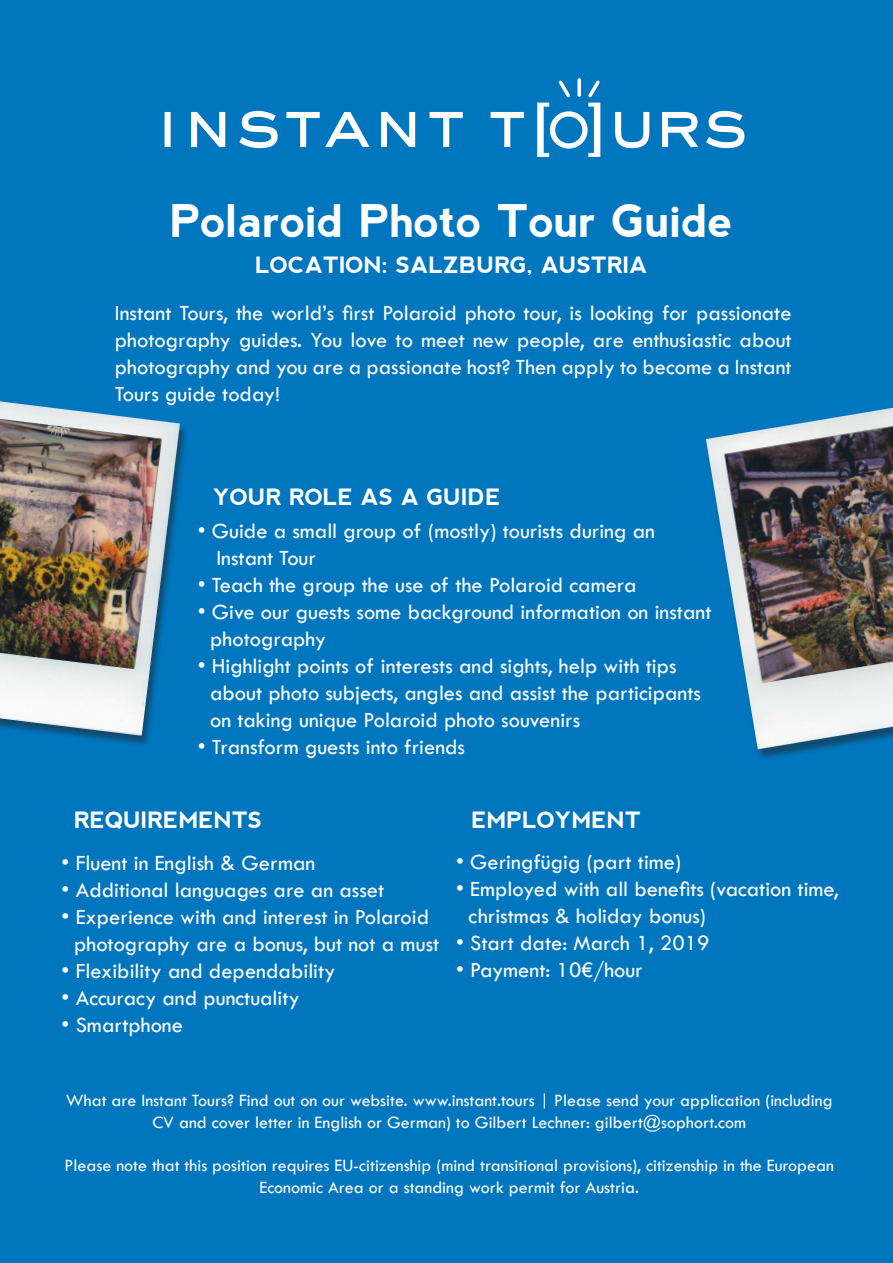
<style>
.page{position:relative;width:893px;height:1263px;background:#0076be}
.page>*{position:absolute;margin:0;border:0;box-sizing:border-box;transform-origin:0 0}
.t1{font:700 45px "nevis";color:#fff}
.t2{font:22.5px/27px "Tw Cen";color:#fff;text-align:justify}
.t3{font:700 22.5px "nevis";color:#fff}
.t4{font:18px/21.6px "Tw Cen";color:#fff;text-align:center}
</style>
<div class="page">
<div style="left:52px;top:45px;width:804px;height:178px;background:#0076be"></div>
<div style="left:0;top:394px;width:189px;height:354px;background:#231f20;opacity:.5"></div>
<img style="left:0;top:401px;width:180px;height:335px">
<div style="left:705px;top:398px;width:188px;height:364px;background:#231f20;opacity:.5"></div>
<img style="left:706px;top:408px;width:187px;height:341px">
<p class="t1" style="left:170px;top:195px;width:564px">Polaroid Photo Tour Guide</p>
<p class="t3" style="left:255px;top:252px;width:394px">LOCATION: SALZBURG, AUSTRIA</p>
<p class="t2" style="left:115px;top:299px;width:678px">Instant Tours, the world’s first Polaroid photo tour, is looking for passionate photography guides. You love to meet new people, are enthusiastic about photography and you are a passionate host? Then apply to become a Instant Tours guide today!</p>
<p class="t3" style="left:213px;top:484px;width:289px">YOUR ROLE AS A GUIDE</p>
<p class="t2" style="left:198px;top:517px;width:459px">• Guide a small group of (mostly) tourists during an</p>
<p class="t2" style="left:216px;top:544px;width:101px">Instant Tour</p>
<p class="t2" style="left:198px;top:571px;width:440px">• Teach the group the use of the Polaroid camera</p>
<p class="t2" style="left:198px;top:598px;width:515px">• Give our guests some background information on instant</p>
<p class="t2" style="left:210px;top:625px;width:118px">photography</p>
<p class="t2" style="left:198px;top:652px;width:480px">• Highlight points of interests and sights, help with tips</p>
<p class="t2" style="left:210px;top:679px;width:492px">about photo subjects, angles and assist the participants</p>
<p class="t2" style="left:210px;top:706px;width:372px">on taking unique Polaroid photo souvenirs</p>
<p class="t2" style="left:198px;top:733px;width:269px">• Transform guests into friends</p>
<p class="t3" style="left:74px;top:807px;width:190px">REQUIREMENTS</p>
<p class="t2" style="left:62px;top:849px;width:255px">• Fluent in English &amp; German</p>
<p class="t2" style="left:62px;top:876px;width:324px">• Additional languages are an asset</p>
<p class="t2" style="left:62px;top:903px;width:369px">• Experience with and interest in Polaroid</p>
<p class="t2" style="left:74px;top:930px;width:367px">photography are a bonus, but not a must</p>
<p class="t2" style="left:62px;top:957px;width:275px">• Flexibility and dependability</p>
<p class="t2" style="left:62px;top:984px;width:240px">• Accuracy and punctuality</p>
<p class="t2" style="left:62px;top:1011px;width:123px">• Smartphone</p>
<p class="t3" style="left:471px;top:807px;width:171px">EMPLOYMENT</p>
<p class="t2" style="left:456px;top:848px;width:227px">• Geringfügig (part time)</p>
<p class="t2" style="left:468px;top:875px;width:372px;text-indent:-12px">• Employed with all benefits (vacation time, christmas &amp; holiday bonus)</p>
<p class="t2" style="left:456px;top:929px;width:255px">• Start date: March 1, 2019</p>
<p class="t2" style="left:456px;top:956px;width:188px">• Payment: 10€/hour</p>
<p class="t4" style="left:66px;top:1090px;width:768px">What are Instant Tours? Find out on our website. www.instant.tours | Please send your application (including<br>CV and cover letter in English or German) to Gilbert Lechner: gilbert@sophort.com</p>
<p class="t4" style="left:65px;top:1154px;width:771px">Please note that this position requires EU-citizenship (mind transitional provisions), citizenship in the European<br>Economic Area or a standing work permit for Austria.</p>
</div>
